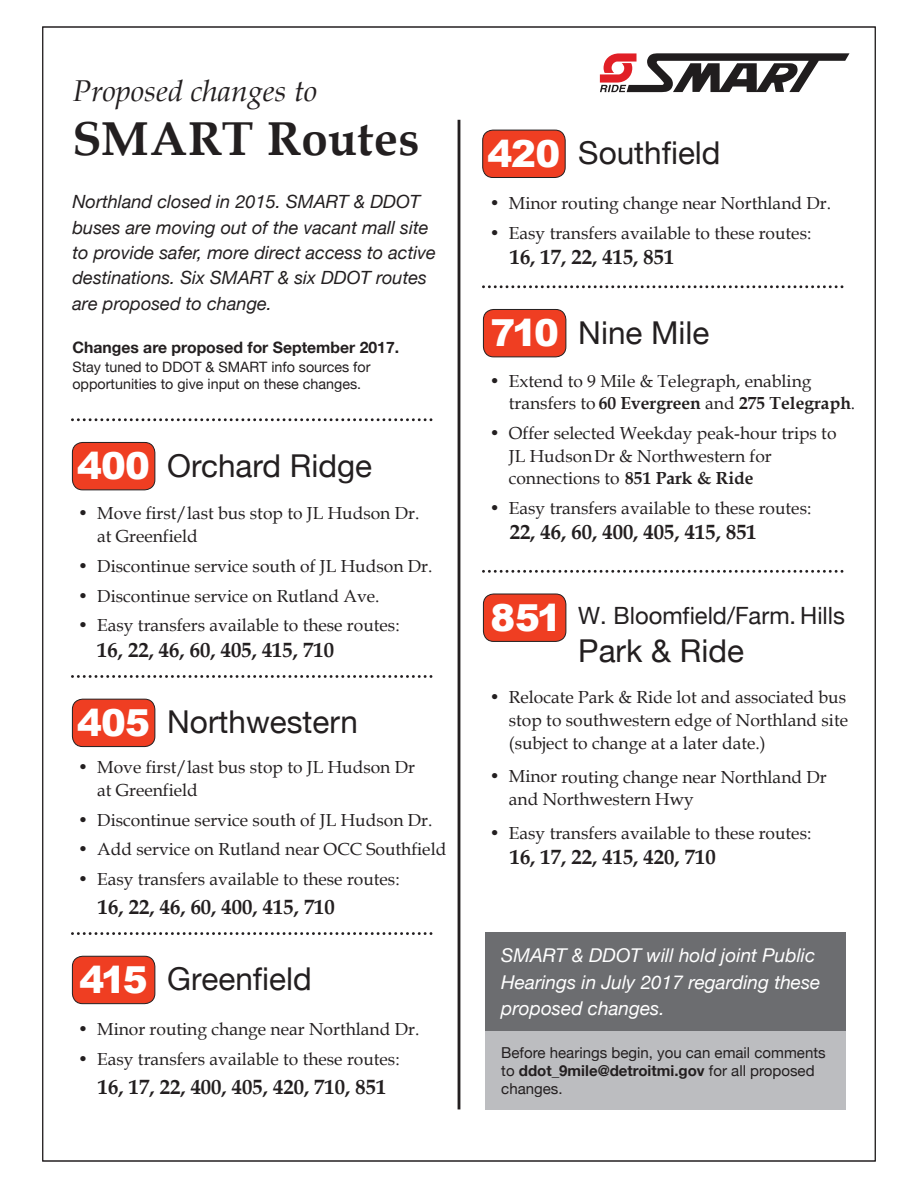
<style>
.page{position:relative;width:918px;height:1188px;background:#fff}
.page>*{position:absolute;margin:0;border:0;box-sizing:border-box;transform-origin:0 0}
.t1{font:700 47.55px "Book Antiqua";letter-spacing:.01em;color:#231f20}
.t2{font:900 37.2px "Arial";letter-spacing:-.025em;color:#fff}
.t3{font:31.5px "Helvetica Neue";color:#231f20}
.t4{font:italic 30.15px "Book Antiqua";color:#231f20}
.t5{font:23.7px "Helvetica Neue";color:#231f20}
.t6{font:700 20.55px "Book Antiqua";color:#231f20}
.t7{font:italic 19.05px/26.5px "Helvetica Neue";color:#fff}
.t8{font:italic 18.3px/25.3px "Helvetica Neue";color:#231f20}
.t9{font:17.4px/22.6px "Book Antiqua";color:#231f20}
.t10{font:700 15.75px "Helvetica Neue";color:#231f20}
.t11{font:15px/18px "Helvetica Neue";color:#231f20}
.t12{font:14.25px/17.2px "Helvetica Neue";color:#231f20}
.s1{font-weight:700}
</style>
<div class="page">
<div style="left:485px;top:932px;width:361px;height:177px;background:#bcbdc0"></div>
<hr style="left:458px;top:120px;width:2px;height:989px;background:#231f20">
<div style="left:72px;top:442px;width:83px;height:48px;background:#ef3e22;border-radius:10px"></div>
<div style="left:72px;top:442px;width:83px;height:48px;border:1px solid #231f20;border-radius:10px"></div>
<div style="left:72px;top:699px;width:83px;height:48px;background:#ef3e22;border-radius:10px"></div>
<div style="left:72px;top:699px;width:83px;height:48px;border:1px solid #231f20;border-radius:10px"></div>
<div style="left:483px;top:309px;width:83px;height:48px;background:#ef3e22;border-radius:10px"></div>
<div style="left:483px;top:309px;width:83px;height:48px;border:1px solid #231f20;border-radius:10px"></div>
<div style="left:483px;top:594px;width:83px;height:47px;background:#ef3e22;border-radius:10px"></div>
<div style="left:483px;top:594px;width:83px;height:48px;border:1px solid #231f20;border-radius:10px"></div>
<svg style="left:72px;top:675px;width:361px;height:3px"></svg>
<svg style="left:483px;top:285px;width:361px;height:3px"></svg>
<svg style="left:483px;top:570px;width:361px;height:3px"></svg>
<svg style="left:72px;top:418px;width:361px;height:3px"></svg>
<div style="left:72px;top:956px;width:83px;height:48px;background:#ef3e22;border-radius:10px"></div>
<div style="left:72px;top:956px;width:83px;height:48px;border:1px solid #231f20;border-radius:10px"></div>
<div style="left:483px;top:130px;width:82px;height:48px;background:#ef3e22;border-radius:10px"></div>
<div style="left:483px;top:130px;width:82px;height:48px;border:1px solid #231f20;border-radius:10px"></div>
<svg style="left:72px;top:932px;width:361px;height:3px"></svg>
<div style="left:485px;top:932px;width:361px;height:99px;background:#6c6d70"></div>
<svg style="left:600px;top:53px;width:250px;height:39px"></svg>
<h3 class="t4" style="left:72px;top:70px;width:246px">Proposed changes to</h3>
<h1 class="t1" style="left:72px;top:106px;width:349px">SMART Routes</h1>
<p class="t8" style="left:72px;top:190px;width:365px">Northland closed in 2015. SMART &amp; DDOT buses are moving out of the vacant mall site to provide safer, more direct access to active destinations. Six SMART &amp; six DDOT routes are proposed to change.</p>
<p class="t10" style="left:72px;top:335px;width:328px">Changes are proposed for September 2017.</p>
<p class="t12" style="left:72px;top:359px;width:300px">Stay tuned to DDOT &amp; SMART info sources for opportunities to give input on these changes.</p>
<h2 class="t2" style="left:77px;top:439px;width:74px">400</h2>
<h3 class="t3" style="left:167px;top:443px;width:206px">Orchard Ridge</h3>
<p class="t9" style="left:97px;top:502px;width:324px;text-indent:-19px">• Move first/last bus stop to JL Hudson Dr. at Greenfield</p>
<p class="t9" style="left:78px;top:554px;width:356px">• Discontinue service south of JL Hudson Dr.</p>
<p class="t9" style="left:78px;top:584px;width:303px">• Discontinue service on Rutland Ave.</p>
<p class="t9" style="left:78px;top:614px;width:323px">• Easy transfers available to these routes:</p>
<p class="t6" style="left:97px;top:636px;width:238px">16, 22, 46, 60, 405, 415, 710</p>
<h2 class="t2" style="left:77px;top:696px;width:74px">405</h2>
<h3 class="t3" style="left:167px;top:700px;width:192px">Northwestern</h3>
<p class="t9" style="left:97px;top:755px;width:320px;text-indent:-19px">• Move first/last bus stop to JL Hudson Dr at Greenfield</p>
<p class="t9" style="left:78px;top:808px;width:356px">• Discontinue service south of JL Hudson Dr.</p>
<p class="t9" style="left:78px;top:838px;width:370px">• Add service on Rutland near OCC Southfield</p>
<p class="t9" style="left:78px;top:867px;width:323px">• Easy transfers available to these routes:</p>
<p class="t6" style="left:98px;top:893px;width:238px">16, 22, 46, 60, 400, 415, 710</p>
<h2 class="t2" style="left:79px;top:953px;width:70px">415</h2>
<h3 class="t3" style="left:167px;top:956px;width:146px">Greenfield</h3>
<p class="t9" style="left:78px;top:1017px;width:343px">• Minor routing change near Northland Dr.</p>
<p class="t9" style="left:78px;top:1047px;width:323px">• Easy transfers available to these routes:</p>
<p class="t6" style="left:98px;top:1073px;width:290px">16, 17, 22, 400, 405, 420, 710, 851</p>
<h2 class="t2" style="left:488px;top:127px;width:74px">420</h2>
<h3 class="t3" style="left:578px;top:130px;width:144px">Southfield</h3>
<p class="t9" style="left:490px;top:191px;width:343px">• Minor routing change near Northland Dr.</p>
<p class="t9" style="left:490px;top:221px;width:323px">• Easy transfers available to these routes:</p>
<p class="t6" style="left:510px;top:243px;width:166px">16, 17, 22, 415, 851</p>
<h2 class="t2" style="left:490px;top:306px;width:70px">710</h2>
<h3 class="t3" style="left:578px;top:310px;width:133px">Nine Mile</h3>
<p class="t9" style="left:509px;top:369px;width:348px;text-indent:-19px">• Extend to 9 Mile &amp; Telegraph, enabling transfers to <span class="s1">60 Evergreen</span> and <span class="s1">275 Telegraph</span>.</p>
<p class="t9" style="left:509px;top:421px;width:329px;text-indent:-19px">• Offer selected Weekday peak-hour trips to<br>JL HudsonDr &amp; Northwestern for connections to <span class="s1">851 Park &amp; Ride</span></p>
<p class="t9" style="left:490px;top:497px;width:323px">• Easy transfers available to these routes:</p>
<p class="t6" style="left:510px;top:518px;width:249px">22, 46, 60, 400, 405, 415, 851</p>
<h2 class="t2" style="left:491px;top:590px;width:72px">851</h2>
<h3 class="t5" style="left:578px;top:599px;width:268px">W. Bloomfield/Farm. Hills</h3>
<h3 class="t3" style="left:578px;top:628px;width:167px">Park &amp; Ride</h3>
<p class="t9" style="left:509px;top:685px;width:341px;text-align:justify;text-indent:-19px">• Relocate Park &amp; Ride lot and associated bus stop to southwestern edge of Northland site (subject to change at a later date.)</p>
<p class="t9" style="left:509px;top:765px;width:319px;line-height:22.2px;text-indent:-19px">• Minor routing change near Northland Dr and Northwestern Hwy</p>
<p class="t9" style="left:490px;top:821px;width:323px">• Easy transfers available to these routes:</p>
<p class="t6" style="left:510px;top:843px;width:208px">16, 17, 22, 415, 420, 710</p>
<p class="t7" style="left:501px;top:943px;width:321px">SMART &amp; DDOT will hold joint Public<br>Hearings in July 2017 regarding these proposed changes.</p>
<p class="t11" style="left:501px;top:1044px;width:326px">Before hearings begin, you can email comments to <span class="s1">ddot_9mile@detroitmi.gov</span> for all proposed changes.</p>
</div>
